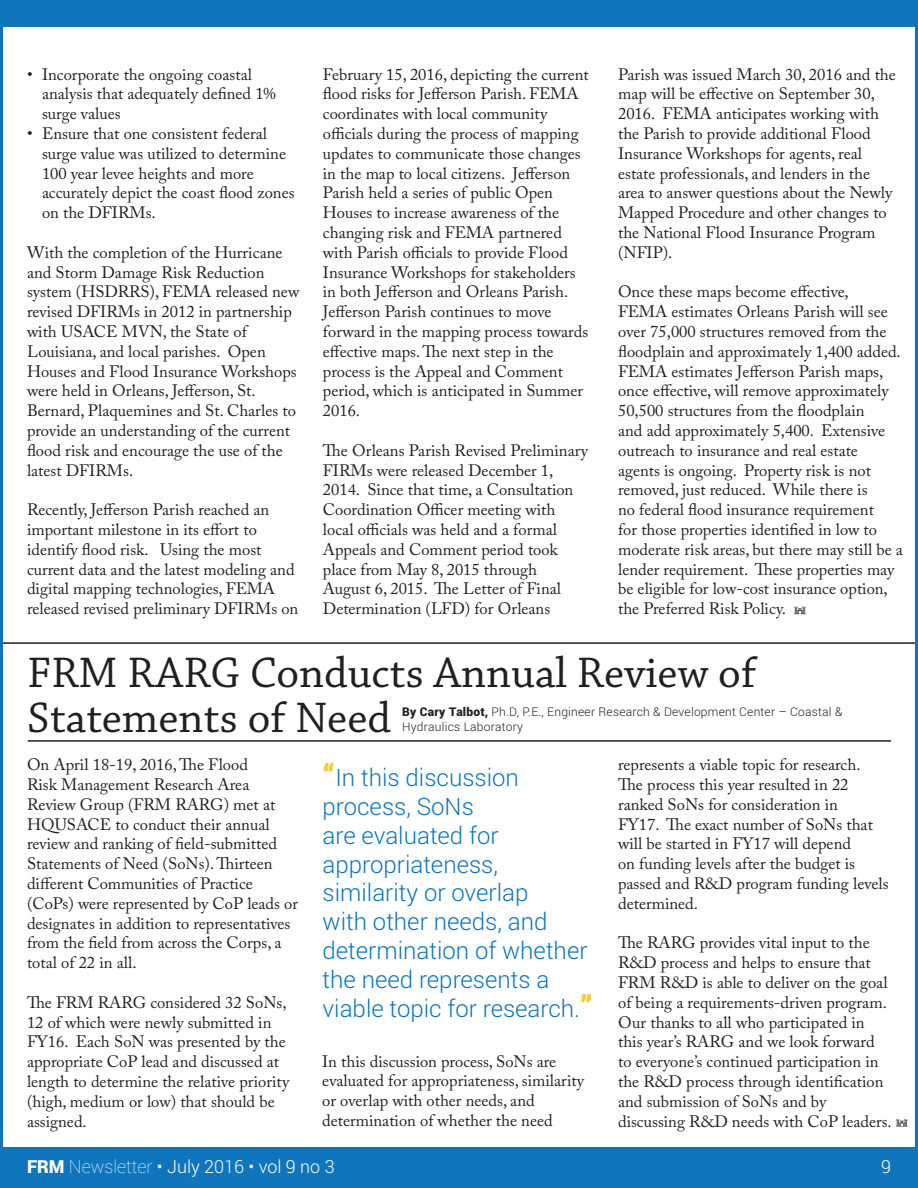
<style>
.page{position:relative;width:918px;height:1188px;background:#fff}
.page>*{position:absolute;margin:0;border:0;box-sizing:border-box;transform-origin:0 0}
.t1{font:45px "Chaparral Pro";color:#231f20}
.t2{font:300 24px/28.8px "Roboto";color:#0f75bb}
.t3{font:300 18px "Roboto";color:#fff}
.t4{font:16.5px/19.8px "Adobe Caslon Pro";color:#231f20}
.t5{font:300 12px "Roboto";letter-spacing:.02em;color:#231f20}
.s1{font-weight:900}
.s2{font-weight:900;font-size:30px;color:#fec938}
.s3{font-weight:100}
</style>
<div class="page">
<div style="left:0;top:0;width:918px;height:27px;background:#0f75bd"></div>
<hr style="left:0;top:0;width:3px;height:1188px;background:#0f75bb">
<hr style="left:915px;top:0;width:3px;height:1188px;background:#0f75bb">
<div style="left:0;top:1148px;width:918px;height:40px;background:#0f75bd"></div>
<svg style="left:794px;top:607px;width:12px;height:7px"></svg>
<hr style="left:28px;top:740px;width:863px;height:2px;background:#231f20">
<hr style="left:3px;top:642px;width:912px;height:2px;background:#231f20">
<svg style="left:896px;top:1119px;width:11px;height:8px"></svg>
<p class="t4" style="left:323px;top:64px;width:267px">February 15, 2016, depicting the current flood risks for Jefferson Parish. FEMA coordinates with local community officials during the process of mapping updates to communicate those changes in the map to local citizens. Jefferson Parish held a series of public Open Houses to increase awareness of the changing risk and FEMA partnered with Parish officials to provide Flood Insurance Workshops for stakeholders in both Jefferson and Orleans Parish.<br>Jefferson Parish continues to move forward in the mapping process towards effective maps. The next step in the process is the Appeal and Comment period, which is anticipated in Summer 2016.</p>
<p class="t4" style="left:323px;top:440px;width:267px">The Orleans Parish Revised Preliminary FIRMs were released December 1, 2014. Since that time, a Consultation Coordination Officer meeting with local officials was held and a formal Appeals and Comment period took place from May 8, 2015 through August 6, 2015. The Letter of Final Determination (LFD) for Orleans</p>
<p class="t4" style="left:42px;top:64px;width:235px;text-indent:-15px">• Incorporate the ongoing coastal analysis that adequately defined 1% surge values</p>
<p class="t4" style="left:42px;top:123px;width:254px;text-indent:-15px">• Ensure that one consistent federal surge value was utilized to determine<br>100 year levee heights and more accurately depict the coast flood zones on the DFIRMs.</p>
<p class="t4" style="left:27px;top:242px;width:274px">With the completion of the Hurricane and Storm Damage Risk Reduction system (HSDRRS), FEMA released new revised DFIRMs in 2012 in partnership with USACE MVN, the State of Louisiana, and local parishes. Open Houses and Flood Insurance Workshops were held in Orleans, Jefferson, St.<br>Bernard, Plaquemines and St. Charles to provide an understanding of the current flood risk and encourage the use of the latest DFIRMs.</p>
<p class="t4" style="left:27px;top:500px;width:273px">Recently, Jefferson Parish reached an important milestone in its effort to identify flood risk. Using the most current data and the latest modeling and digital mapping technologies, FEMA released revised preliminary DFIRMs on</p>
<p class="t4" style="left:618px;top:64px;width:279px">Parish was issued March 30, 2016 and the map will be effective on September 30, 2016. FEMA anticipates working with the Parish to provide additional Flood Insurance Workshops for agents, real estate professionals, and lenders in the area to answer questions about the Newly Mapped Procedure and other changes to the National Flood Insurance Program (NFIP).</p>
<p class="t4" style="left:618px;top:282px;width:286px">Once these maps become effective,<br>FEMA estimates Orleans Parish will see over 75,000 structures removed from the floodplain and approximately 1,400 added.<br>FEMA estimates Jefferson Parish maps, once effective, will remove approximately 50,500 structures from the floodplain<br>and add approximately 5,400. Extensive outreach to insurance and real estate agents is ongoing. Property risk is not removed, just reduced. While there is<br>no federal flood insurance requirement<br>for those properties identified in low to moderate risk areas, but there may still be a lender requirement. These properties may be eligible for low-cost insurance option, the Preferred Risk Policy.</p>
<p class="t1" style="left:27px;top:648px;width:730px">FRM RARG Conducts Annual Review of</p>
<p class="t1" style="left:27px;top:693px;width:365px">Statements of Need</p>
<p class="t5" style="left:402px;top:704px;width:442px"><span class="s1">By Cary Talbot,</span> Ph.D, P.E., Engineer Research &amp; Development Center – Coastal &amp;</p>
<p class="t5" style="left:402px;top:718px;width:122px">Hydraulics Laboratory</p>
<p class="t4" style="left:27px;top:755px;width:273px">On April 18-19, 2016, The Flood<br>Risk Management Research Area Review Group (FRM RARG) met at HQUSACE to conduct their annual review and ranking of field-submitted Statements of Need (SoNs). Thirteen different Communities of Practice (CoPs) were represented by CoP leads or designates in addition to representatives from the field from across the Corps, a total of 22 in all.</p>
<p class="t4" style="left:27px;top:992px;width:264px">The FRM RARG considered 32 SoNs,<br>12 of which were newly submitted in<br>FY16. Each SoN was presented by the appropriate CoP lead and discussed at length to determine the relative priority (high, medium or low) that should be assigned.</p>
<p class="t2" style="left:323px;top:763px;width:272px"><span class="s2">“</span>In this discussion process, SoNs<br>are evaluated for appropriateness, similarity or overlap<br>with other needs, and determination of whether the need represents a viable topic for research.<span class="s2">”</span></p>
<p class="t4" style="left:322px;top:1051px;width:263px">In this discussion process, SoNs are evaluated for appropriateness, similarity or overlap with other needs, and determination of whether the need</p>
<p class="t4" style="left:618px;top:755px;width:272px">represents a viable topic for research.<br>The process this year resulted in 22 ranked SoNs for consideration in<br>FY17. The exact number of SoNs that will be started in FY17 will depend<br>on funding levels after the budget is passed and R&amp;D program funding levels determined.</p>
<p class="t4" style="left:618px;top:933px;width:275px">The RARG provides vital input to the R&amp;D process and helps to ensure that FRM R&amp;D is able to deliver on the goal of being a requirements-driven program.<br>Our thanks to all who participated in this year’s RARG and we look forward to everyone’s continued participation in the R&amp;D process through identification and submission of SoNs and by discussing R&amp;D needs with CoP leaders.</p>
<p class="t3" style="left:27px;top:1154px;width:309px"><span class="s1">FRM</span> <span class="s3">Newsletter</span> • July 2016 • vol 9 no 3</p>
<p class="t3" style="left:881px;top:1154px;width:11px">9</p>
</div>
